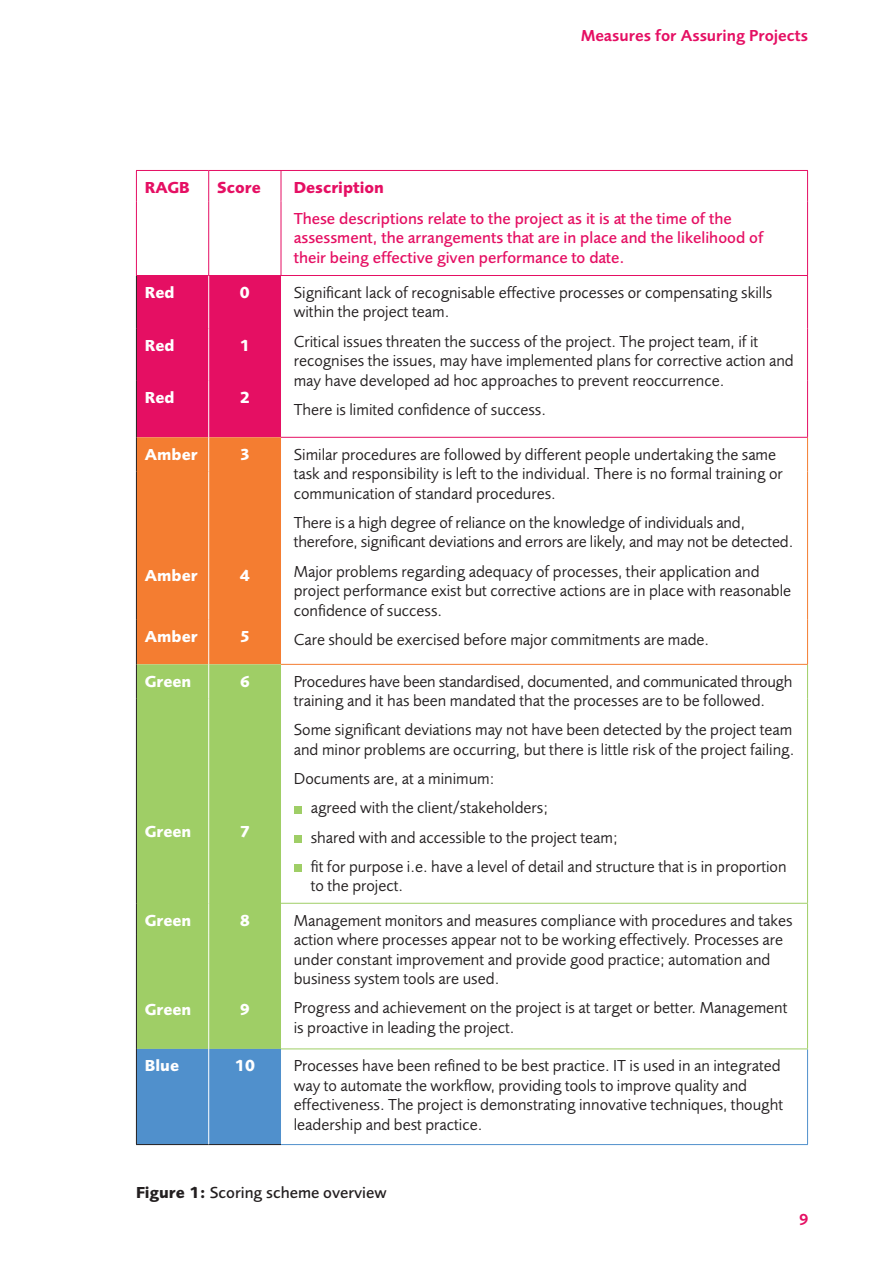
<style>
.page{position:relative;width:893px;height:1263px;background:#fff}
.page>*{position:absolute;margin:0;border:0;box-sizing:border-box;transform-origin:0 0}
.t1{font:16.5px/19.5px "Foundry Sans";color:#231f20}
.t2{font:500 16.5px/19.5px "Foundry Sans";color:#e50f63}
.t3{font:700 16.5px "Foundry Sans";color:#fff}
.t4{font:500 16.5px "Foundry Sans";color:#231f20}
.t5{font:600 16.5px "Foundry Sans";color:#e50f63}
.t6{font:700 16.5px "Foundry Sans";color:#e50f63}
.s1{font-weight:700}
</style>
<div class="page">
<svg style="left:137px;top:276px;width:144px;height:388px;background:#ed4f45"></svg>
<div style="left:137px;top:664px;width:144px;height:385px;background:#9fce66"></div>
<div style="left:137px;top:1049px;width:144px;height:95px;background:#5090cc"></div>
<hr style="left:136px;top:170px;width:73px;height:1px;background:#e50f63">
<hr style="left:136px;top:171px;width:1px;height:30px;background:#e50f63">
<hr style="left:209px;top:170px;width:72px;height:1px;background:#e50f63">
<hr style="left:208px;top:171px;width:1px;height:30px;background:#e50f63">
<hr style="left:136px;top:201px;width:1px;height:74px;background:#e50f63">
<hr style="left:208px;top:201px;width:1px;height:74px;background:#e50f63">
<hr style="left:281px;top:170px;width:527px;height:1px;background:#e50f63">
<hr style="left:281px;top:171px;width:1px;height:30px;background:#e50f63">
<hr style="left:807px;top:171px;width:1px;height:30px;background:#e50f63">
<hr style="left:281px;top:201px;width:1px;height:74px;background:#e50f63">
<hr style="left:807px;top:201px;width:1px;height:74px;background:#e50f63">
<hr style="left:136px;top:275px;width:73px;height:1px;background:#e50f63">
<hr style="left:209px;top:275px;width:72px;height:1px;background:#e50f63">
<hr style="left:136px;top:276px;width:1px;height:52px;background:#231f20">
<hr style="left:208px;top:276px;width:1px;height:52px;background:#fff">
<hr style="left:281px;top:275px;width:527px;height:1px;background:#e50f63">
<hr style="left:136px;top:328px;width:1px;height:53px;background:#231f20">
<hr style="left:136px;top:381px;width:1px;height:56px;background:#231f20">
<hr style="left:208px;top:328px;width:1px;height:53px;background:#fff">
<hr style="left:208px;top:381px;width:1px;height:56px;background:#fff">
<hr style="left:136px;top:437px;width:1px;height:34px;background:#231f20">
<hr style="left:208px;top:437px;width:1px;height:34px;background:#fff">
<hr style="left:136px;top:471px;width:1px;height:148px;background:#231f20">
<hr style="left:136px;top:619px;width:1px;height:45px;background:#231f20">
<hr style="left:208px;top:471px;width:1px;height:148px;background:#fff">
<hr style="left:208px;top:619px;width:1px;height:45px;background:#fff">
<hr style="left:136px;top:664px;width:1px;height:34px;background:#231f20">
<hr style="left:208px;top:664px;width:1px;height:34px;background:#fff">
<hr style="left:136px;top:698px;width:1px;height:205px;background:#231f20">
<hr style="left:208px;top:698px;width:1px;height:205px;background:#fff">
<hr style="left:136px;top:903px;width:1px;height:31px;background:#231f20">
<hr style="left:208px;top:903px;width:1px;height:31px;background:#fff">
<hr style="left:136px;top:934px;width:1px;height:115px;background:#231f20">
<hr style="left:208px;top:934px;width:1px;height:115px;background:#fff">
<hr style="left:136px;top:1049px;width:1px;height:95px;background:#231f20">
<hr style="left:136px;top:1144px;width:73px;height:1px;background:#231f20">
<hr style="left:209px;top:1144px;width:72px;height:1px;background:#231f20">
<hr style="left:208px;top:1049px;width:1px;height:95px;background:#fff">
<hr style="left:281px;top:437px;width:527px;height:1px;background:#e50f63">
<hr style="left:281px;top:664px;width:527px;height:1px;background:#f47d31">
<hr style="left:807px;top:276px;width:1px;height:52px;background:#e50f63">
<hr style="left:807px;top:328px;width:1px;height:53px;background:#e50f63">
<hr style="left:807px;top:381px;width:1px;height:56px;background:#e50f63">
<hr style="left:807px;top:438px;width:1px;height:33px;background:#f47d31">
<hr style="left:807px;top:471px;width:1px;height:148px;background:#f47d31">
<hr style="left:807px;top:619px;width:1px;height:45px;background:#f47d31">
<hr style="left:807px;top:1049px;width:1px;height:95px;background:#5090cc">
<hr style="left:281px;top:1144px;width:527px;height:1px;background:#5090cc">
<hr style="left:807px;top:665px;width:1px;height:33px;background:#9fce66">
<hr style="left:807px;top:698px;width:1px;height:205px;background:#9fce66">
<hr style="left:281px;top:903px;width:527px;height:1px;background:#9fce66">
<hr style="left:807px;top:904px;width:1px;height:30px;background:#9fce66">
<hr style="left:807px;top:934px;width:1px;height:114px;background:#9fce66">
<hr style="left:281px;top:1048px;width:527px;height:1px;background:#9fce66">
<div style="left:294px;top:806px;width:7px;height:7px;background:#9fce66"></div>
<div style="left:294px;top:835px;width:7px;height:8px;background:#9fce66"></div>
<div style="left:294px;top:864px;width:7px;height:8px;background:#9fce66"></div>
<p class="t5" style="left:581px;top:26px;width:228px">Measures for Assuring Projects</p>
<p class="t6" style="left:145px;top:177px;width:46px">RAGB</p>
<p class="t6" style="left:217px;top:177px;width:45px">Score</p>
<p class="t6" style="left:294px;top:177px;width:92px">Description</p>
<p class="t2" style="left:294px;top:208px;width:471px">These descriptions relate to the project as it is at the time of the assessment, the arrangements that are in place and the likelihood of their being effective given performance to date.</p>
<p class="t3" style="left:145px;top:283px;width:31px">Red</p>
<p class="t3" style="left:240px;top:283px;width:11px">0</p>
<p class="t1" style="left:294px;top:282px;width:480px">Significant lack of recognisable effective processes or compensating skills within the project team.</p>
<p class="t1" style="left:294px;top:331px;width:502px">Critical issues threaten the success of the project. The project team, if it recognises the issues, may have implemented plans for corrective action and may have developed ad hoc approaches to prevent reoccurrence.</p>
<p class="t1" style="left:294px;top:399px;width:254px">There is limited confidence of success.</p>
<p class="t3" style="left:145px;top:335px;width:31px">Red</p>
<p class="t3" style="left:240px;top:335px;width:12px">1</p>
<p class="t3" style="left:145px;top:388px;width:31px">Red</p>
<p class="t3" style="left:240px;top:388px;width:12px">2</p>
<p class="t3" style="left:145px;top:444px;width:54px">Amber</p>
<p class="t3" style="left:240px;top:444px;width:12px">3</p>
<p class="t1" style="left:294px;top:444px;width:491px">Similar procedures are followed by different people undertaking the same task and responsibility is left to the individual. There is no formal training or communication of standard procedures.</p>
<p class="t1" style="left:294px;top:513px;width:501px">There is a high degree of reliance on the knowledge of individuals and, therefore, significant deviations and errors are likely, and may not be detected.</p>
<p class="t1" style="left:294px;top:561px;width:499px">Major problems regarding adequacy of processes, their application and project performance exist but corrective actions are in place with reasonable confidence of success.</p>
<p class="t1" style="left:294px;top:630px;width:417px">Care should be exercised before major commitments are made.</p>
<p class="t3" style="left:145px;top:566px;width:54px">Amber</p>
<p class="t3" style="left:240px;top:566px;width:12px">4</p>
<p class="t3" style="left:145px;top:626px;width:54px">Amber</p>
<p class="t3" style="left:240px;top:626px;width:12px">5</p>
<p class="t3" style="left:145px;top:671px;width:48px">Green</p>
<p class="t3" style="left:240px;top:671px;width:12px">6</p>
<p class="t1" style="left:294px;top:671px;width:500px">Procedures have been standardised, documented, and communicated through training and it has been mandated that the processes are to be followed.</p>
<p class="t1" style="left:294px;top:720px;width:502px">Some significant deviations may not have been detected by the project team and minor problems are occurring, but there is little risk of the project failing.</p>
<p class="t1" style="left:311px;top:764px;width:477px;line-height:29.2px;text-indent:-17px">Documents are, at a minimum:<br>agreed with the client/stakeholders;<br>shared with and accessible to the project team;<br>fit for purpose i.e. have a level of detail and structure that is in proportion</p>
<p class="t1" style="left:311px;top:876px;width:94px">to the project.</p>
<p class="t3" style="left:145px;top:822px;width:48px">Green</p>
<p class="t3" style="left:240px;top:822px;width:12px">7</p>
<p class="t3" style="left:145px;top:910px;width:48px">Green</p>
<p class="t3" style="left:240px;top:910px;width:12px">8</p>
<p class="t1" style="left:294px;top:910px;width:500px">Management monitors and measures compliance with procedures and takes action where processes appear not to be working effectively. Processes are under constant improvement and provide good practice; automation and business system tools are used.</p>
<p class="t1" style="left:294px;top:998px;width:495px">Progress and achievement on the project is at target or better. Management is proactive in leading the project.</p>
<p class="t3" style="left:145px;top:999px;width:48px">Green</p>
<p class="t3" style="left:240px;top:999px;width:12px">9</p>
<p class="t3" style="left:145px;top:1056px;width:36px">Blue</p>
<p class="t3" style="left:235px;top:1056px;width:22px">10</p>
<p class="t1" style="left:294px;top:1056px;width:491px">Processes have been refined to be best practice. IT is used in an integrated way to automate the workflow, providing tools to improve quality and effectiveness. The project is demonstrating innovative techniques, thought leadership and best practice.</p>
<p class="t4" style="left:136px;top:1183px;width:252px"><span class="s1">Figure 1:</span> Scoring scheme overview</p>
<p class="t5" style="left:799px;top:1210px;width:11px">9</p>
</div>
